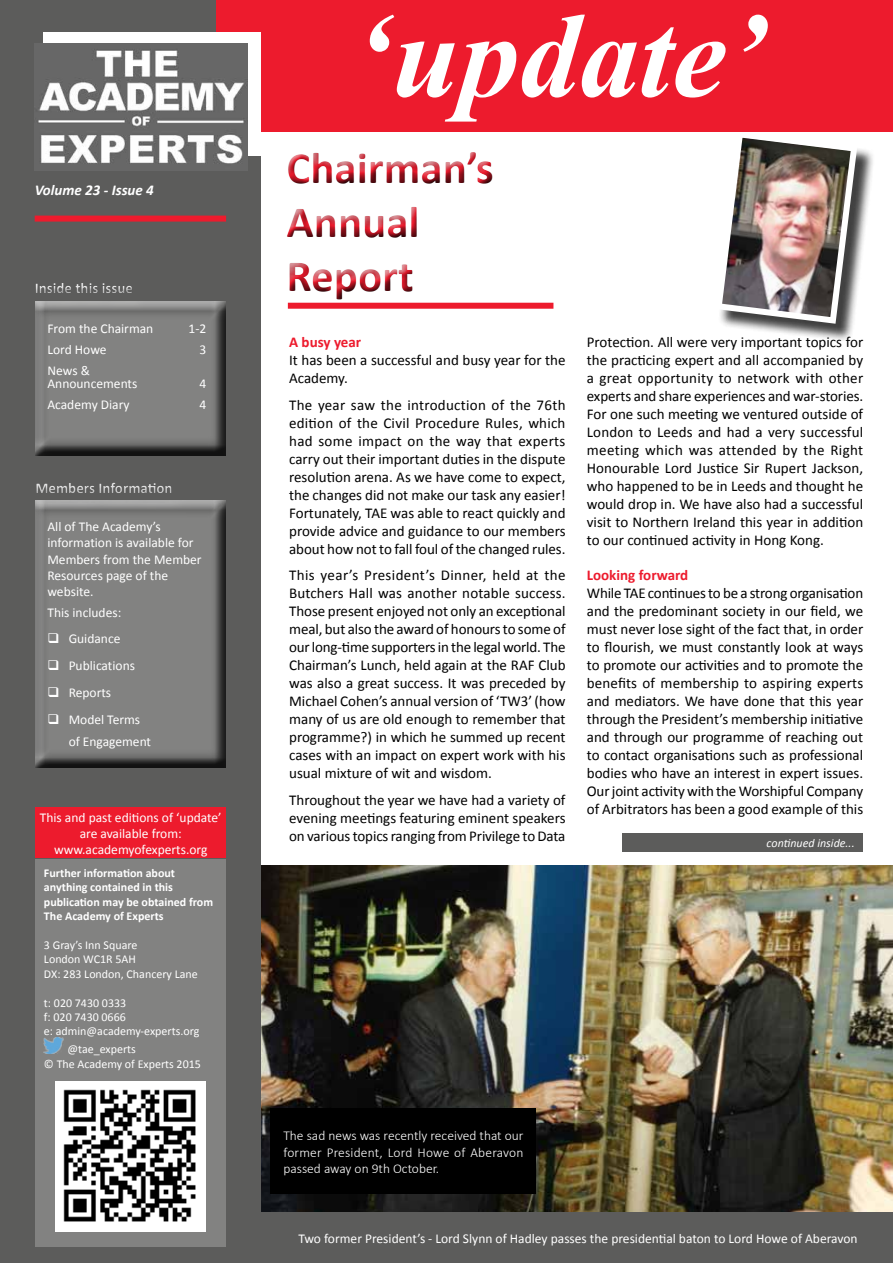
<style>
.page{position:relative;width:893px;height:1263px;background:#fff}
.page>*{position:absolute;margin:0;border:0;box-sizing:border-box;transform-origin:0 0}
.t1{font:italic 700 120px "Times New Roman";color:#fff}
.t2{font:700 45px/54px "Calibri";color:#ed1b2d}
.t3{font:15px/18px "Calibri";color:#000;text-align:justify}
.t4{font:700 15px "Calibri";color:#fff}
.t5{font:700 15px "Calibri";color:#ed1b2d}
.t6{font:italic 700 15px "Calibri";color:#fff}
.t7{font:13.5px/16.2px "Calibri";color:#fff}
.t8{font:300 13.5px/16.2px "Calibri";color:#fff;text-align:justify}
.t9{font:12px/14.4px "Calibri";color:#fff}
.t10{font:700 12px/14.4px "Calibri";color:#fff}
.t11{font:italic 12px "Calibri";color:#fff}
</style>
<div class="page">
<div style="left:279px;top:146px;width:224px;height:162px;background:#000;opacity:.75"></div>
<img style="left:260px;top:865px;width:633px;height:347px">
<div style="left:0;top:0;width:260px;height:1263px;background:#5c5c5b"></div>
<div style="left:35px;top:216px;width:191px;height:6px;background:#ed1b2d"></div>
<div style="left:29px;top:279px;width:198px;height:178px;background:#000;opacity:.75"></div>
<div style="left:288px;top:303px;width:265px;height:6px;background:#ed1b2d"></div>
<div style="left:718px;top:133px;width:157px;height:209px;background:#000;opacity:.75"></div>
<img style="left:718px;top:133px;width:143px;height:194px">
<div style="left:260px;top:1212px;width:633px;height:51px;background:#5c5c5b"></div>
<div style="left:217px;top:0;width:676px;height:132px;background:#ed1b2d"></div>
<div style="left:44px;top:32px;width:217px;height:123px;background:#fff"></div>
<img style="left:35px;top:43px;width:212px;height:128px">
<div style="left:29px;top:479px;width:198px;height:289px;background:#000;opacity:.75"></div>
<div style="left:35px;top:807px;width:191px;height:51px;background:#ed1b2d"></div>
<div style="left:35px;top:859px;width:191px;height:388px;background:#828281"></div>
<img style="left:44px;top:1038px;width:19px;height:15px">
<img style="left:56px;top:1081px;width:150px;height:150px">
<div style="left:622px;top:833px;width:241px;height:18px;background:#5c5c5b"></div>
<div style="left:271px;top:1108px;width:265px;height:86px;background:#000"></div>
<svg style="left:59px;top:643px;width:14px;height:1px"></svg>
<svg style="left:59px;top:670px;width:14px;height:1px"></svg>
<svg style="left:59px;top:697px;width:14px;height:1px"></svg>
<svg style="left:59px;top:724px;width:14px;height:1px"></svg>
<p class="t6" style="left:35px;top:179px;width:121px">Volume 23 - Issue 4</p>
<p class="t4" style="left:35px;top:277px;width:100px">Inside this issue</p>
<p class="t7" style="left:47px;top:320px;width:107px">From the Chairman</p>
<p class="t7" style="left:189px;top:320px;width:19px">1-2</p>
<p class="t7" style="left:47px;top:341px;width:61px">Lord Howe</p>
<p class="t7" style="left:200px;top:341px;width:8px">3</p>
<p class="t7" style="left:47px;top:363px;width:91px;line-height:13.5px">News &amp;<br>Announcements</p>
<p class="t7" style="left:200px;top:375px;width:8px">4</p>
<p class="t7" style="left:47px;top:396px;width:84px">Academy Diary</p>
<p class="t7" style="left:200px;top:396px;width:8px">4</p>
<p class="t4" style="left:35px;top:477px;width:139px">Members Information</p>
<p class="t7" style="left:47px;top:518px;width:156px">All of The Academy’s information is available for<br>Members from the Member<br>Resources page of the website.</p>
<p class="t7" style="left:47px;top:603px;width:75px">This includes:</p>
<p class="t7" style="left:47px;top:630px;width:75px">❑ Guidance</p>
<p class="t7" style="left:47px;top:657px;width:89px">❑ Publications</p>
<p class="t7" style="left:47px;top:684px;width:65px">❑ Reports</p>
<p class="t7" style="left:69px;top:707px;width:84px;line-height:22.5px;text-indent:-21px">❑ Model Terms of Engagement</p>
<p class="t7" style="left:40px;top:809px;width:183px;text-align:center">This and past editions of ‘update’ are available from: www.academyofexperts.org</p>
<p class="t10" style="left:44px;top:865px;width:171px">Further information about anything contained in this publication may be obtained from<br>The Academy of Experts</p>
<p class="t9" style="left:44px;top:937px;width:155px">3 Gray’s Inn Square<br>London WC1R 5AH<br>DX: 283 London, Chancery Lane</p>
<p class="t9" style="left:44px;top:995px;width:157px">t: 020 7430 0333<br>f: 020 7430 0666<br>e: admin@academy-experts.org</p>
<p class="t9" style="left:44px;top:1042px;width:158px;text-indent:23px">@tae_experts<br>© The Academy of Experts 2015</p>
<h1 class="t1" style="left:353px;top:-28px;width:415px">‘update’</h1>
<h2 class="t2" style="left:287px;top:140px;width:209px">Chairman’s<br>Annual<br>Report</h2>
<p class="t5" style="left:289px;top:332px;width:74px">A busy year</p>
<p class="t3" style="left:289px;top:351px;width:278px">It has been a successful and busy year for the<br>Academy.</p>
<p class="t3" style="left:289px;top:395px;width:278px">The year saw the introduction of the 76th edition of the Civil Procedure Rules, which had some impact on the way that experts carry out their important duties in the dispute resolution arena. As we have come to expect, the changes did not make our task any easier!<br>Fortunately, TAE was able to react quickly and provide advice and guidance to our members about how not to fall foul of the changed rules.</p>
<p class="t3" style="left:289px;top:566px;width:278px">This year’s President’s Dinner, held at the Butchers Hall was another notable success.<br>Those present enjoyed not only an exceptional meal, but also the award of honours to some of our long-time supporters in the legal world. The Chairman’s Lunch, held again at the RAF Club was also a great success. It was preceded by Michael Cohen’s annual version of ‘TW3’ (how many of us are old enough to remember that programme?) in which he summed up recent cases with an impact on expert work with his usual mixture of wit and wisdom.</p>
<p class="t3" style="left:289px;top:790px;width:278px">Throughout the year we have had a variety of evening meetings featuring eminent speakers on various topics ranging from Privilege to Data</p>
<p class="t3" style="left:587px;top:333px;width:278px">Protection. All were very important topics for the practicing expert and all accompanied by a great opportunity to network with other experts and share experiences and war-stories.<br>For one such meeting we ventured outside of London to Leeds and had a very successful meeting which was attended by the Right Honourable Lord Justice Sir Rupert Jackson, who happened to be in Leeds and thought he would drop in. We have also had a successful visit to Northern Ireland this year in addition to our continued activity in Hong Kong.</p>
<p class="t5" style="left:587px;top:565px;width:103px">Looking forward</p>
<p class="t3" style="left:587px;top:584px;width:278px">While TAE continues to be a strong organisation and the predominant society in our field, we must never lose sight of the fact that, in order to flourish, we must constantly look at ways to promote our activities and to promote the benefits of membership to aspiring experts and mediators. We have done that this year through the President’s membership initiative and through our programme of reaching out to contact organisations such as professional bodies who have an interest in expert issues.<br>Our joint activity with the Worshipful Company of Arbitrators has been a good example of this</p>
<p class="t11" style="left:767px;top:834px;width:90px">continued inside...</p>
<p class="t8" style="left:283px;top:1127px;width:242px">The sad news was recently received that our former President, Lord Howe of Aberavon passed away on 9th October.</p>
<p class="t7" style="left:298px;top:1230px;width:561px">Two former President’s - Lord Slynn of Hadley passes the presidential baton to Lord Howe of Aberavon</p>
</div>
